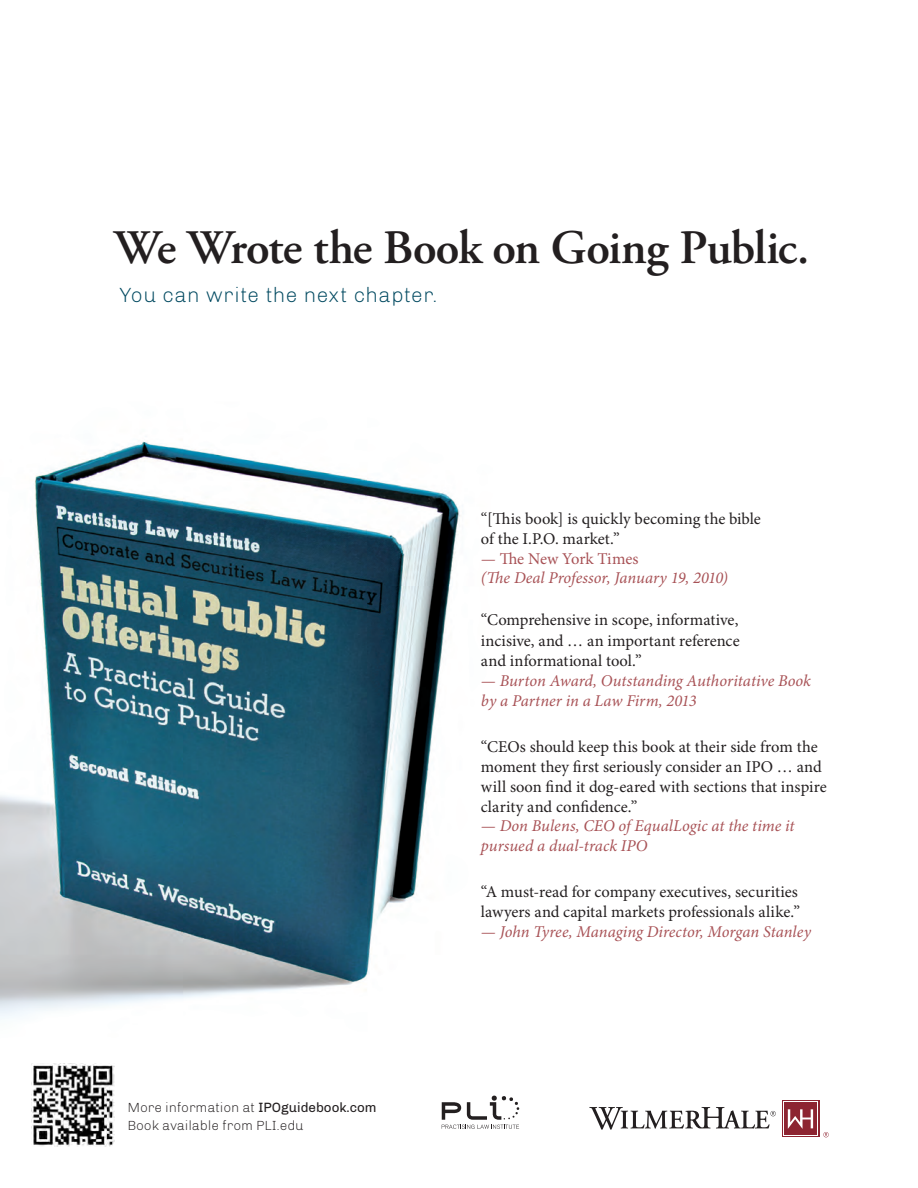
<style>
.page{position:relative;width:918px;height:1188px;background:#fff}
.page>*{position:absolute;margin:0;border:0;box-sizing:border-box;transform-origin:0 0}
.t1{font:600 48px "Adobe Garamond Pro";letter-spacing:-.02em;color:#231f20}
.t2{font:300 21px "Chivo";letter-spacing:.025em;color:#004960}
.t3{font:16.5px/19.8px "Minion Pro";color:#231f20}
.t4{font:italic 16.5px/19.8px "Minion Pro";color:#a85256}
.t5{font:300 13.5px/18px "Chivo";color:#231f20}
.s1{font-weight:400}
.s2{font-style:normal}
</style>
<div class="page">
<img style="left:1px;top:441px;width:819px;height:664px">
<svg style="left:442px;top:1096px;width:77px;height:33px"></svg>
<img style="left:32px;top:1064px;width:83px;height:83px">
<svg style="left:782px;top:1101px;width:37px;height:36px"></svg>
<svg style="left:783px;top:1102px;width:35px;height:34px"></svg>
<div style="left:784px;top:1103px;width:33px;height:32px;background:#8d2431"></div>
<svg style="left:788px;top:1109px;width:25px;height:20px"></svg>
<svg style="left:589px;top:1107px;width:187px;height:23px"></svg>
<svg style="left:823px;top:1132px;width:6px;height:5px"></svg>
<p class="t1" style="left:114px;top:221px;width:696px">We Wrote the Book on Going Public.</p>
<p class="t2" style="left:120px;top:283px;width:319px">You can write the next chapter.</p>
<p class="t5" style="left:128px;top:1098px;width:250px">More information at <span class="s1">IPOguidebook.com<br></span>Book available from PLI.edu</p>
<p class="t3" style="left:481px;top:510px;width:281px">“[This book] is quickly becoming the bible of the I.P.O. market.”</p>
<p class="t4" style="left:481px;top:549px;width:249px">— <span class="s2">The New York Times<br></span>(The Deal Professor, January 19, 2010)</p>
<p class="t3" style="left:481px;top:609px;width:260px;line-height:21.6px">“Comprehensive in scope, informative, incisive, and … an important reference</p>
<p class="t3" style="left:481px;top:652px;width:162px">and informational tool.”</p>
<p class="t4" style="left:481px;top:671px;width:332px">— Burton Award, Outstanding Authoritative Book by a Partner in a Law Firm, 2013</p>
<p class="t3" style="left:481px;top:738px;width:347px">“CEOs should keep this book at their side from the moment they first seriously consider an IPO … and will soon find it dog-eared with sections that inspire clarity and confidence.”</p>
<p class="t4" style="left:481px;top:817px;width:315px">— Don Bulens, CEO of EqualLogic at the time it pursued a dual-track IPO</p>
<p class="t3" style="left:481px;top:883px;width:321px">“A must-read for company executives, securities lawyers and capital markets professionals alike.”</p>
<p class="t4" style="left:481px;top:923px;width:332px">— John Tyree, Managing Director, Morgan Stanley</p>
</div>
